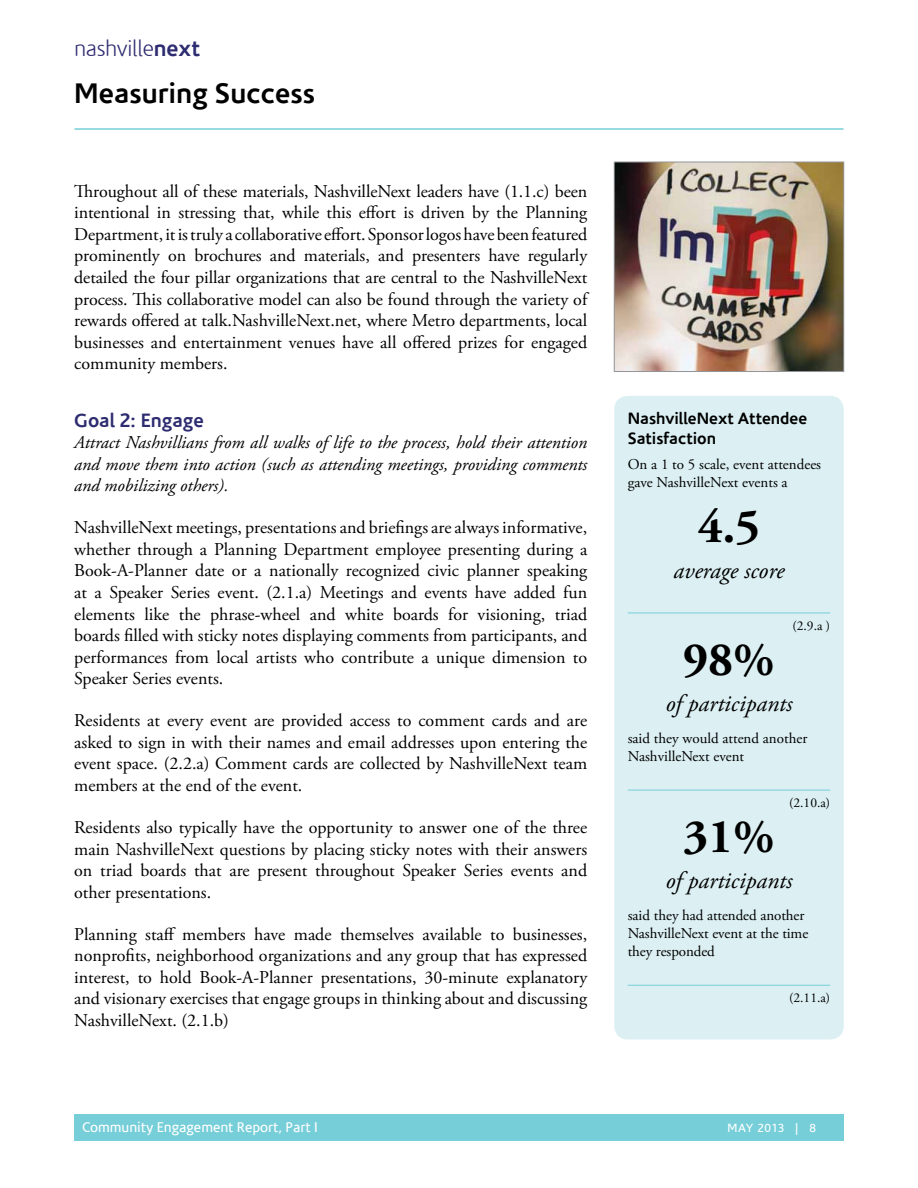
<style>
.page{position:relative;width:918px;height:1188px;background:#fff}
.page>*{position:absolute;margin:0;border:0;box-sizing:border-box;transform-origin:0 0}
.t1{font:700 48px "Adobe Garamond Pro";color:#000}
.t2{font:700 28.5px "Corisande";color:#000}
.t3{font:italic 24px "Adobe Garamond Pro";color:#000}
.t4{font:300 22.5px "Corisande";letter-spacing:-.02em;color:#2e2c70}
.t5{font:700 19.5px "Corisande";color:#2e2c70}
.t6{font:18px/21.6px "Adobe Garamond Pro";color:#000;text-align:justify}
.t7{font:italic 18px/21.6px "Adobe Garamond Pro";color:#000;text-align:justify}
.t8{font:700 16.5px/19.8px "Corisande";color:#000}
.t9{font:15px/18px "Adobe Garamond Pro";color:#000}
.t10{font:14.25px "Corisande";color:#fff}
.t11{font:13.5px "Adobe Garamond Pro";color:#000}
.t12{font:12px "Corisande";letter-spacing:.02em;color:#fff}
.s1{font-weight:700}
</style>
<div class="page">
<hr style="left:75px;top:128px;width:768px;height:2px;background:#76ced9">
<div style="left:74px;top:1114px;width:770px;height:27px;background:#76ced9"></div>
<div style="left:614px;top:396px;width:230px;height:643px;background:#dcf0f3;border-radius:14px"></div>
<hr style="left:628px;top:613px;width:202px;height:1px;background:#76ced9">
<hr style="left:628px;top:790px;width:202px;height:1px;background:#76ced9">
<hr style="left:628px;top:985px;width:202px;height:1px;background:#76ced9">
<img style="left:616px;top:164px;width:226px;height:206px">
<div style="left:614px;top:162px;width:230px;height:210px;border:1px solid #939598"></div>
<p class="t4" style="left:74px;top:35px;width:127px">nashville<span class="s1">next</span></p>
<h2 class="t2" style="left:74px;top:75px;width:242px">Measuring Success</h2>
<p class="t6" style="left:74px;top:181px;width:515px">Throughout all of these materials, NashvilleNext leaders have (1.1.c) been intentional in stressing that, while this effort is driven by the Planning Department, it is truly a collaborative effort. Sponsor logos have been featured prominently on brochures and materials, and presenters have regularly detailed the four pillar organizations that are central to the NashvilleNext process. This collaborative model can also be found through the variety of rewards offered at talk.NashvilleNext.net, where Metro departments, local businesses and entertainment venues have all offered prizes for engaged community members.</p>
<p class="t5" style="left:74px;top:407px;width:131px">Goal 2: Engage</p>
<p class="t7" style="left:74px;top:432px;width:515px">Attract Nashvillians from all walks of life to the process, hold their attention and move them into action (such as attending meetings, providing comments and mobilizing others).</p>
<p class="t6" style="left:74px;top:517px;width:515px">NashvilleNext meetings, presentations and briefings are always informative, whether through a Planning Department employee presenting during a Book-A-Planner date or a nationally recognized civic planner speaking at a Speaker Series event. (2.1.a) Meetings and events have added fun elements like the phrase-wheel and white boards for visioning, triad boards filled with sticky notes displaying comments from participants, and performances from local artists who contribute a unique dimension to Speaker Series events.</p>
<p class="t6" style="left:74px;top:710px;width:515px">Residents at every event are provided access to comment cards and are asked to sign in with their names and email addresses upon entering the event space. (2.2.a) Comment cards are collected by NashvilleNext team members at the end of the event.</p>
<p class="t6" style="left:74px;top:817px;width:514px">Residents also typically have the opportunity to answer one of the three main NashvilleNext questions by placing sticky notes with their answers on triad boards that are present throughout Speaker Series events and other presentations.</p>
<p class="t6" style="left:74px;top:924px;width:515px">Planning staff members have made themselves available to businesses, nonprofits, neighborhood organizations and any group that has expressed interest, to hold Book-A-Planner presentations, 30-minute explanatory and visionary exercises that engage groups in thinking about and discussing NashvilleNext. (2.1.b)</p>
<p class="t8" style="left:628px;top:409px;width:181px">NashvilleNext Attendee<br>Satisfaction</p>
<p class="t9" style="left:628px;top:456px;width:195px">On a 1 to 5 scale, event attendees gave NashvilleNext events a</p>
<h1 class="t1" style="left:698px;top:499px;width:64px">4.5</h1>
<h3 class="t3" style="left:674px;top:556px;width:112px">average score</h3>
<p class="t11" style="left:793px;top:617px;width:39px">(2.9.a )</p>
<h1 class="t1" style="left:683px;top:632px;width:93px">98%</h1>
<h3 class="t3" style="left:666px;top:689px;width:128px">of participants</h3>
<p class="t9" style="left:628px;top:730px;width:181px">said they would attend another<br>NashvilleNext event</p>
<p class="t11" style="left:789px;top:794px;width:43px">(2.10.a)</p>
<h1 class="t1" style="left:683px;top:809px;width:93px">31%</h1>
<h3 class="t3" style="left:666px;top:866px;width:128px">of participants</h3>
<p class="t9" style="left:628px;top:907px;width:182px">said they had attended another<br>NashvilleNext event at the time they responded</p>
<p class="t11" style="left:789px;top:989px;width:43px">(2.11.a)</p>
<p class="t10" style="left:82px;top:1119px;width:237px">Community Engagement Report, Part I</p>
<p class="t12" style="left:727px;top:1121px;width:90px">MAy 2013 | 8</p>
</div>
